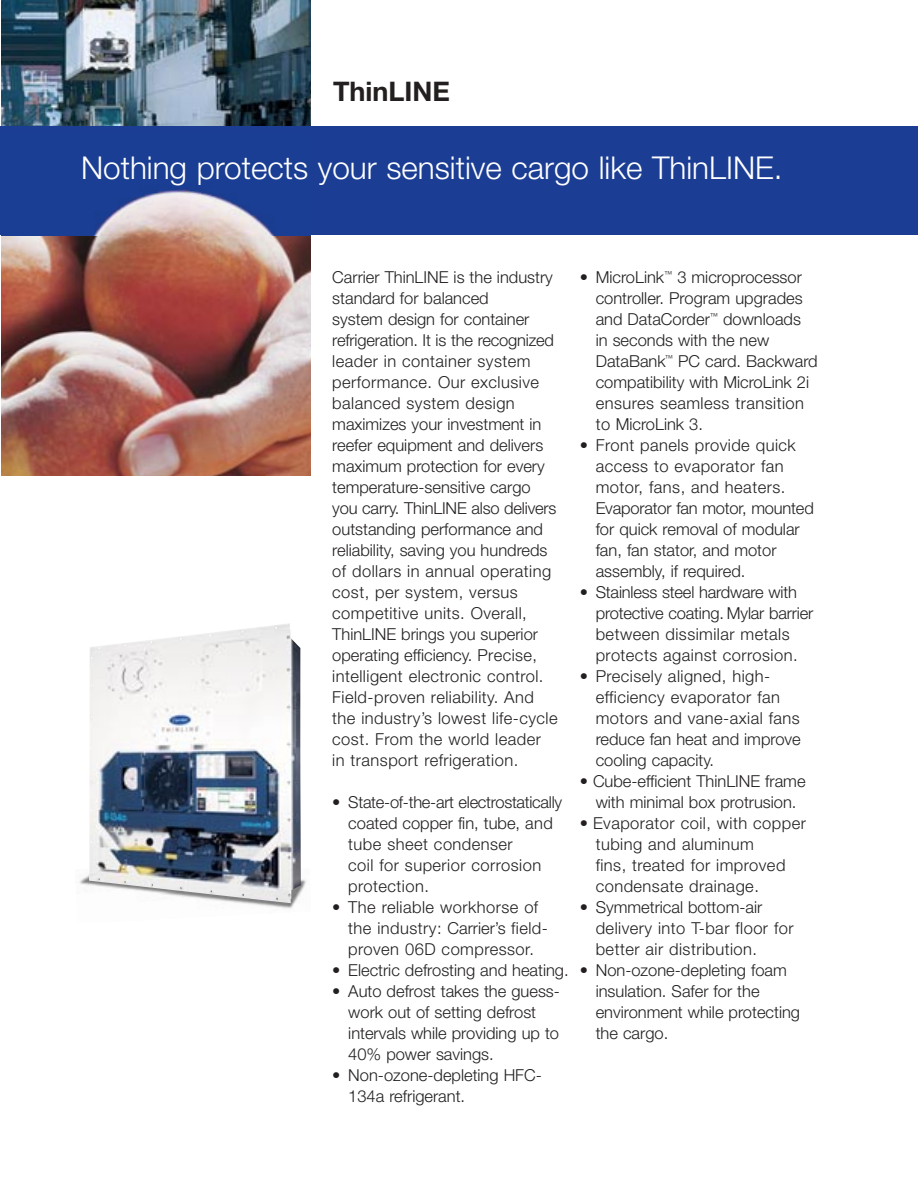
<style>
.page{position:relative;width:918px;height:1188px;background:#fff}
.page>*{position:absolute;margin:0;border:0;box-sizing:border-box;transform-origin:0 0}
.t1{font:300 31.5px "Helvetica Neue";color:#fff}
.t2{font:700 27px "Helvetica Neue";color:#231f1f}
.t3{font:300 16.5px/21px "Helvetica Neue";color:#231f1f}
.t4{font:300 16.5px/21px "Helvetica Neue";letter-spacing:.03em;color:#231f1f}
</style>
<div class="page">
<img style="left:79px;top:875px;width:227px;height:34px">
<img style="left:1px;top:0;width:310px;height:475px">
<div style="left:0;top:127px;width:918px;height:108px;background:#1b3e94"></div>
<img style="left:89px;top:623px;width:212px;height:280px">
<img style="left:94px;top:189px;width:180px;height:46px">
<h2 class="t2" style="left:333px;top:82px;width:118px">ThinLINE</h2>
<h1 class="t1" style="left:81px;top:156px;width:703px">Nothing protects your sensitive cargo like ThinLINE.</h1>
<p class="t3" style="left:332px;top:268px;width:227px">Carrier ThinLINE is the industry standard for balanced<br>system design for container refrigeration. It is the recognized leader in container system performance. Our exclusive balanced system design maximizes your investment in reefer equipment and delivers maximum protection for every temperature-sensitive cargo you carry. ThinLINE also delivers outstanding performance and reliability, saving you hundreds of dollars in annual operating cost, per system, versus competitive units. Overall,<br>ThinLINE brings you superior operating efficiency. Precise, intelligent electronic control.<br>Field-proven reliability. And the industry’s lowest life-cycle cost. From the world leader<br>in transport refrigeration.</p>
<p class="t4" style="left:348px;top:793px;width:215px;text-indent:-16px">• State-of-the-art electrostatically coated copper fin, tube, and tube sheet condenser<br>coil for superior corrosion protection.</p>
<p class="t4" style="left:348px;top:898px;width:201px;text-indent:-16px">• The reliable workhorse of the industry: Carrier’s field&shy;proven 06D compressor.</p>
<p class="t3" style="left:332px;top:961px;width:238px">• Electric defrosting and heating.</p>
<p class="t3" style="left:348px;top:982px;width:213px;text-indent:-16px">• Auto defrost takes the guess&shy;work out of setting defrost intervals while providing up to<br>40% power savings.</p>
<p class="t3" style="left:348px;top:1066px;width:195px;text-indent:-16px">• Non-ozone-depleting HFC-<br>134a refrigerant.</p>
<p class="t3" style="left:596px;top:268px;width:224px;text-indent:-16px">• MicroLink<sup>™</sup> 3 microprocessor controller. Program upgrades and DataCorder<sup>™</sup> downloads<br>in seconds with the new<br>DataBank<sup>™</sup> PC card. Backward compatibility with MicroLink 2i ensures seamless transition to MicroLink 3.</p>
<p class="t3" style="left:596px;top:436px;width:220px;text-indent:-16px">• Front panels provide quick access to evaporator fan motor, fans, and heaters.<br>Evaporator fan motor, mounted for quick removal of modular fan, fan stator, and motor assembly, if required.</p>
<p class="t3" style="left:596px;top:583px;width:219px;text-indent:-16px">• Stainless steel hardware with protective coating. Mylar barrier between dissimilar metals protects against corrosion.</p>
<p class="t4" style="left:596px;top:667px;width:207px;text-indent:-16px">• Precisely aligned, high&shy;efficiency evaporator fan motors and vane-axial fans reduce fan heat and improve cooling capacity.</p>
<p class="t3" style="left:580px;top:772px;width:227px;text-align:center">• Cube-efficient ThinLINE frame with minimal box protrusion.</p>
<p class="t4" style="left:596px;top:814px;width:212px;text-indent:-16px">• Evaporator coil, with copper tubing and aluminum<br>fins, treated for improved condensate drainage.</p>
<p class="t4" style="left:596px;top:898px;width:199px;text-indent:-16px">• Symmetrical bottom-air delivery into T-bar floor for better air distribution.</p>
<p class="t3" style="left:596px;top:961px;width:206px;text-indent:-16px">• Non-ozone-depleting foam insulation. Safer for the environment while protecting the cargo.</p>
</div>
